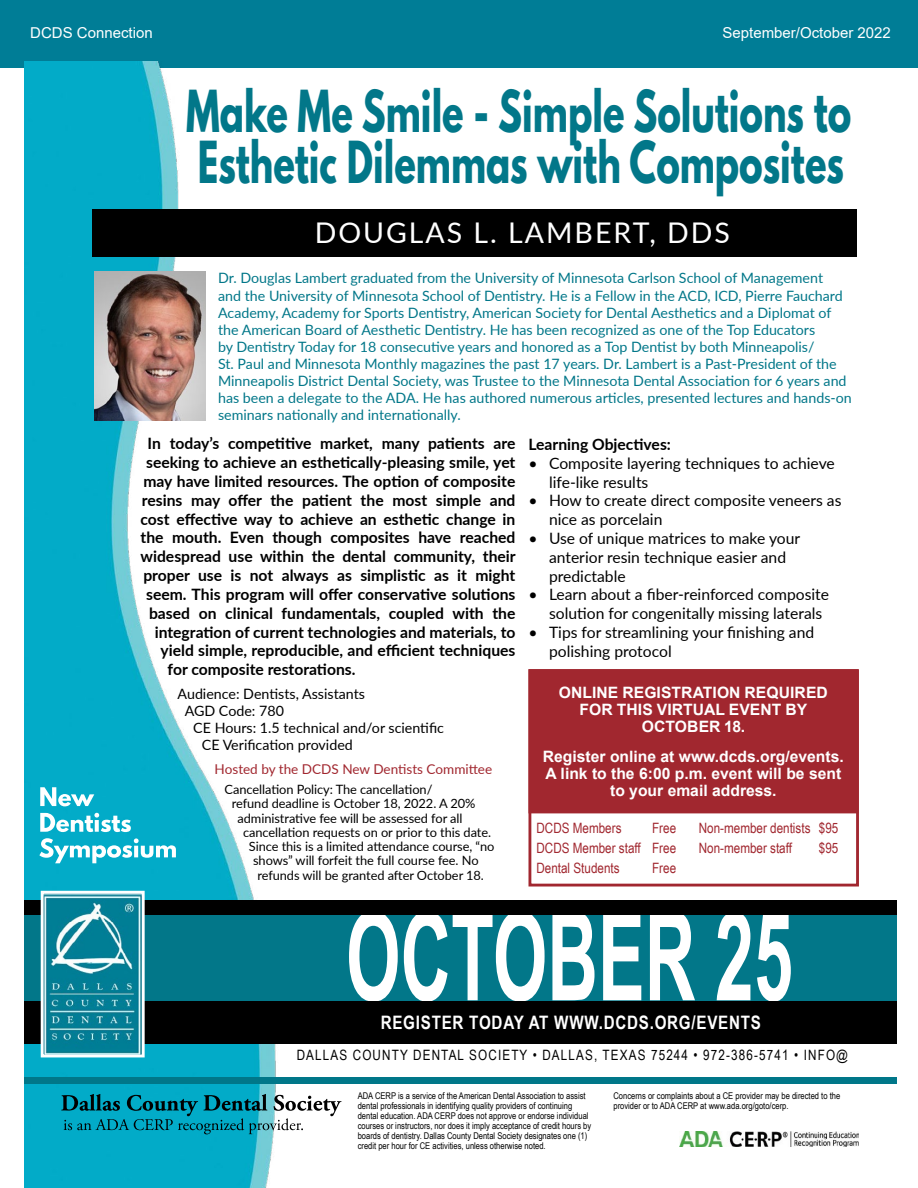
<style>
.page{position:relative;width:918px;height:1188px;background:#fff}
.page>*{position:absolute;margin:0;border:0;box-sizing:border-box;transform-origin:0 0}
.t1{font:700 123.15px "Arial Narrow";color:#fff;scale:.69 1}
.t2{font:700 51.3px/51.3px "League Spartan";color:#027789;scale:.69 1}
.t3{font:28.5px "Lato";letter-spacing:.07em;color:#fff}
.t4{font:700 18.6px "Arial Narrow";letter-spacing:.04em;color:#fff}
.t5{font:700 15.75px "Lato";color:#000}
.t6{font:15.75px/18.8px "Lato";color:#000}
.t7{font:700 15.75px/17.1px "Arial";color:#fff;text-align:center}
.t8{font:15px "Arial";color:#fff}
.t9{font:14.25px/17.1px "Lato";color:#027789}
.t10{font:14.25px/17.1px "Lato";color:#000}
.t11{font:14.25px/20px "Arial Narrow";color:#a1272f;text-align:justify}
.t12{font:14.25px "Arial Narrow";letter-spacing:.08em;color:#000}
.t13{font:13.5px "Lato";color:#a1272f}
.t14{font:12.9px "Lato";letter-spacing:-.005em;color:#000}
.t15{font:9.3px/10.1px "Arial Narrow";color:#000}
</style>
<div class="page">
<div style="left:0;top:0;width:918px;height:60px;background:#007d96"></div>
<div style="left:0;top:51px;width:918px;height:17px;background:#007d96"></div>
<img style="left:24px;top:62px;width:264px;height:1126px">
<div style="left:24px;top:913px;width:873px;height:94px;background:#027789"></div>
<div style="left:24px;top:1077px;width:873px;height:6px;background:#007789"></div>
<svg style="left:61px;top:1094px;width:281px;height:40px"></svg>
<img style="left:679px;top:1131px;width:179px;height:15px">
<div style="left:93px;top:210px;width:764px;height:47px;background:#000"></div>
<div style="left:24px;top:900px;width:873px;height:15px;background:#000"></div>
<div style="left:24px;top:1001px;width:873px;height:43px;background:#000"></div>
<img style="left:45px;top:895px;width:96px;height:158px">
<div style="left:41px;top:891px;width:104px;height:166px;border:3px solid #fff"></div>
<div style="left:529px;top:670px;width:329px;height:143px;background:#a1272f"></div>
<div style="left:529px;top:669px;width:330px;height:218px;border:3px solid #a1272f"></div>
<img style="left:94px;top:272px;width:111px;height:149px">
<svg style="left:39px;top:838px;width:137px;height:25px"></svg>
<svg style="left:40px;top:813px;width:91px;height:19px"></svg>
<svg style="left:40px;top:787px;width:54px;height:19px"></svg>
<p class="t8" style="left:30px;top:22px;width:124px">DCDS Connection</p>
<p class="t8" style="left:723px;top:22px;width:170px">September/October 2022</p>
<h2 class="t2" style="left:186px;top:85px;width:965px">Make Me Smile - Simple Solutions to<br>Esthetic Dilemmas with Composites</h2>
<h3 class="t3" style="left:315px;top:213px;width:417px">DOUGLAS L. LAMBERT, DDS</h3>
<p class="t9" style="left:218px;top:269px;width:635px">Dr. Douglas Lambert graduated from the University of Minnesota Carlson School of Management<br>and the University of Minnesota School of Dentistry. He is a Fellow in the ACD, ICD, Pierre Fauchard Academy, Academy for Sports Dentistry, American Society for Dental Aesthetics and a Diplomat of the American Board of Aesthetic Dentistry. He has been recognized as one of the Top Educators<br>by Dentistry Today for 18 consecutive years and honored as a Top Dentist by both Minneapolis/<br>St. Paul and Minnesota Monthly magazines the past 17 years. Dr. Lambert is a Past-President of the Minneapolis District Dental Society, was Trustee to the Minnesota Dental Association for 6 years and has been a delegate to the ADA. He has authored numerous articles, presented lectures and hands-on seminars nationally and internationally.</p>
<p class="t5" style="left:148px;top:432px;width:369px">In today’s competitive market, many patients are</p>
<p class="t5" style="left:146px;top:451px;width:371px">seeking to achieve an esthetically-pleasing smile, yet</p>
<p class="t5" style="left:143px;top:470px;width:374px">may have limited resources. The option of composite</p>
<p class="t5" style="left:142px;top:488px;width:375px">resins may offer the patient the most simple and</p>
<p class="t5" style="left:141px;top:507px;width:376px">cost effective way to achieve an esthetic change in</p>
<p class="t5" style="left:141px;top:526px;width:376px">the mouth. Even though composites have reached</p>
<p class="t5" style="left:141px;top:545px;width:377px">widespread use within the dental community, their</p>
<p class="t5" style="left:143px;top:564px;width:374px">proper use is not always as simplistic as it might</p>
<p class="t5" style="left:146px;top:583px;width:371px">seem. This program will offer conservative solutions</p>
<p class="t5" style="left:149px;top:601px;width:368px">based on clinical fundamentals, coupled with the</p>
<p class="t5" style="left:155px;top:620px;width:362px">integration of current technologies and materials, to</p>
<p class="t5" style="left:160px;top:639px;width:356px">yield simple, reproducible, and efficient techniques</p>
<p class="t5" style="left:168px;top:658px;width:189px">for composite restorations.</p>
<p class="t10" style="left:185px;top:684px;width:182px;text-indent:-7px">Audience: Dentists, Assistants<br>AGD Code: 780</p>
<p class="t10" style="left:202px;top:719px;width:244px;text-indent:-9px">CE Hours: 1.5 technical and/or scientific<br>CE Verification provided</p>
<p class="t13" style="left:215px;top:759px;width:279px">Hosted by the DCDS New Dentists Committee</p>
<p class="t14" style="left:225px;top:780px;width:209px">Cancellation Policy: The cancellation/</p>
<p class="t14" style="left:232px;top:795px;width:245px">refund deadline is October 18, 2022. A 20%</p>
<p class="t14" style="left:237px;top:809px;width:227px">administrative fee will be assessed for all</p>
<p class="t14" style="left:243px;top:823px;width:250px">cancellation requests on or prior to this date.</p>
<p class="t14" style="left:249px;top:837px;width:247px">Since this is a limited attendance course, “no</p>
<p class="t14" style="left:253px;top:852px;width:227px">shows” will forfeit the full course fee. No</p>
<p class="t14" style="left:257px;top:866px;width:228px">refunds will be granted after October 18.</p>
<p class="t5" style="left:529px;top:433px;width:144px">Learning Objectives:</p>
<p class="t6" style="left:549px;top:453px;width:287px;text-indent:-21px">• Composite layering techniques to achieve life-like results</p>
<p class="t6" style="left:549px;top:491px;width:294px;text-indent:-21px">• How to create direct composite veneers as nice as porcelain</p>
<p class="t6" style="left:549px;top:528px;width:253px;text-indent:-21px">• Use of unique matrices to make your anterior resin technique easier and predictable</p>
<p class="t6" style="left:549px;top:585px;width:282px;text-indent:-21px">• Learn about a fiber-reinforced composite solution for congenitally missing laterals</p>
<p class="t6" style="left:549px;top:622px;width:267px;text-indent:-21px">• Tips for streamlining your finishing and polishing protocol</p>
<p class="t7" style="left:559px;top:684px;width:271px">ONLINE REGISTRATION REQUIRED<br>FOR THIS VIRTUAL EVENT BY<br>OCTOBER 18.</p>
<p class="t7" style="left:543px;top:748px;width:302px">Register online at www.dcds.org/events.<br>A link to the 6:00 p.m. event will be sent to your email address.</p>
<p class="t11" style="left:536px;top:818px;width:87px">DCDS Members</p>
<p class="t11" style="left:536px;top:818px;width:141px;text-indent:116px">Free DCDS Member staff Free Dental Students</p>
<p class="t11" style="left:652px;top:858px;width:26px">Free</p>
<p class="t11" style="left:699px;top:818px;width:141px">Non-member dentists $95<br>Non-member staff</p>
<p class="t11" style="left:819px;top:838px;width:21px">$95</p>
<h1 class="t1" style="left:346px;top:885px;width:649px">OCTOBER 25</h1>
<h3 class="t4" style="left:381px;top:1012px;width:382px">REGISTER TODAY AT WWW.DCDS.ORG/EVENTS</h3>
<p class="t12" style="left:297px;top:1044px;width:553px">DALLAS COUNTY DENTAL SOCIETY • DALLAS, TEXAS 75244 • 972-386-5741 • INFO@</p>
<p class="t15" style="left:358px;top:1090px;width:235px">ADA CERP is a service of the American Dental Association to assist dental professionals in identifying quality providers of continuing dental education. ADA CERP does not approve or endorse individual courses or instructors, nor does it imply acceptance of credit hours by boards of dentistry. Dallas County Dental Society designates one (1) credit per hour for CE activities, unless otherwise noted.</p>
<p class="t15" style="left:613px;top:1090px;width:228px">Concerns or complaints about a CE provider may be directed to the provider or to ADA CERP at www.ada.org/goto/cerp.</p>
</div>
